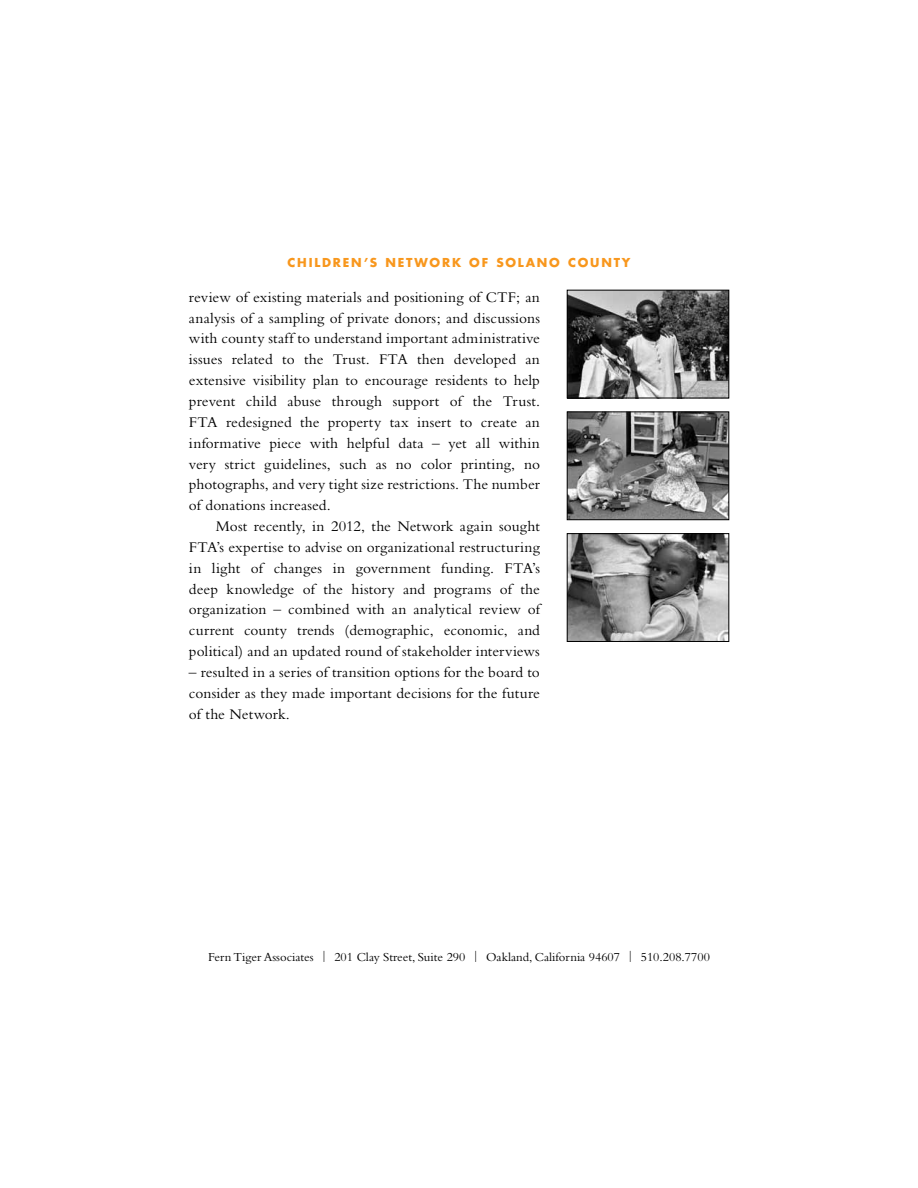
<style>
.page{position:relative;width:918px;height:1188px;background:#fff}
.page>*{position:absolute;margin:0;border:0;box-sizing:border-box;transform-origin:0 0}
.t1{font:15.3px/20.9px "Bembo";letter-spacing:.005em;color:#000;text-align:justify}
.t2{font:12.75px "Bembo";color:#000}
.t3{font:700 12px "Futura";letter-spacing:.15em;color:#f8971d}
</style>
<div class="page">
<img style="left:569px;top:292px;width:158px;height:104px">
<div style="left:567px;top:290px;width:162px;height:108px;border:1px solid #000"></div>
<img style="left:569px;top:414px;width:158px;height:104px">
<div style="left:567px;top:412px;width:162px;height:108px;border:1px solid #000"></div>
<img style="left:569px;top:535px;width:158px;height:105px">
<div style="left:567px;top:533px;width:162px;height:109px;border:1px solid #000"></div>
<p class="t3" style="left:288px;top:254px;width:344px">CHILDREN’S N ETWORK OF SOLANO COUNTY</p>
<p class="t1" style="left:189px;top:286px;width:353px">review of existing materials and positioning of CTF; an analysis of a sampling of private donors; and discussions with county staff to understand important administrative issues related to the Trust. FTA then developed an extensive visibility plan to encourage residents to help prevent child abuse through support of the Trust.<br>FTA redesigned the property tax insert to create an informative piece with helpful data – yet all within very strict guidelines, such as no color printing, no photographs, and very tight size restrictions. The number of donations increased.</p>
<p class="t1" style="left:189px;top:516px;width:353px;text-indent:27px">Most recently, in 2012, the Network again sought FTA’s expertise to advise on organizational restructuring in light of changes in government funding. FTA’s deep knowledge of the history and programs of the organization – combined with an analytical review of current county trends (demographic, economic, and political) and an updated round of stakeholder interviews</p>
<p class="t1" style="left:189px;top:662px;width:353px">– resulted in a series of transition options for the board to consider as they made important decisions for the future of the Network.</p>
<p class="t2" style="left:208px;top:949px;width:503px">Fern Tiger Associates | 201 Clay Street, Suite 290 | Oakland, California 94607 | 510.208.7700</p>
</div>
